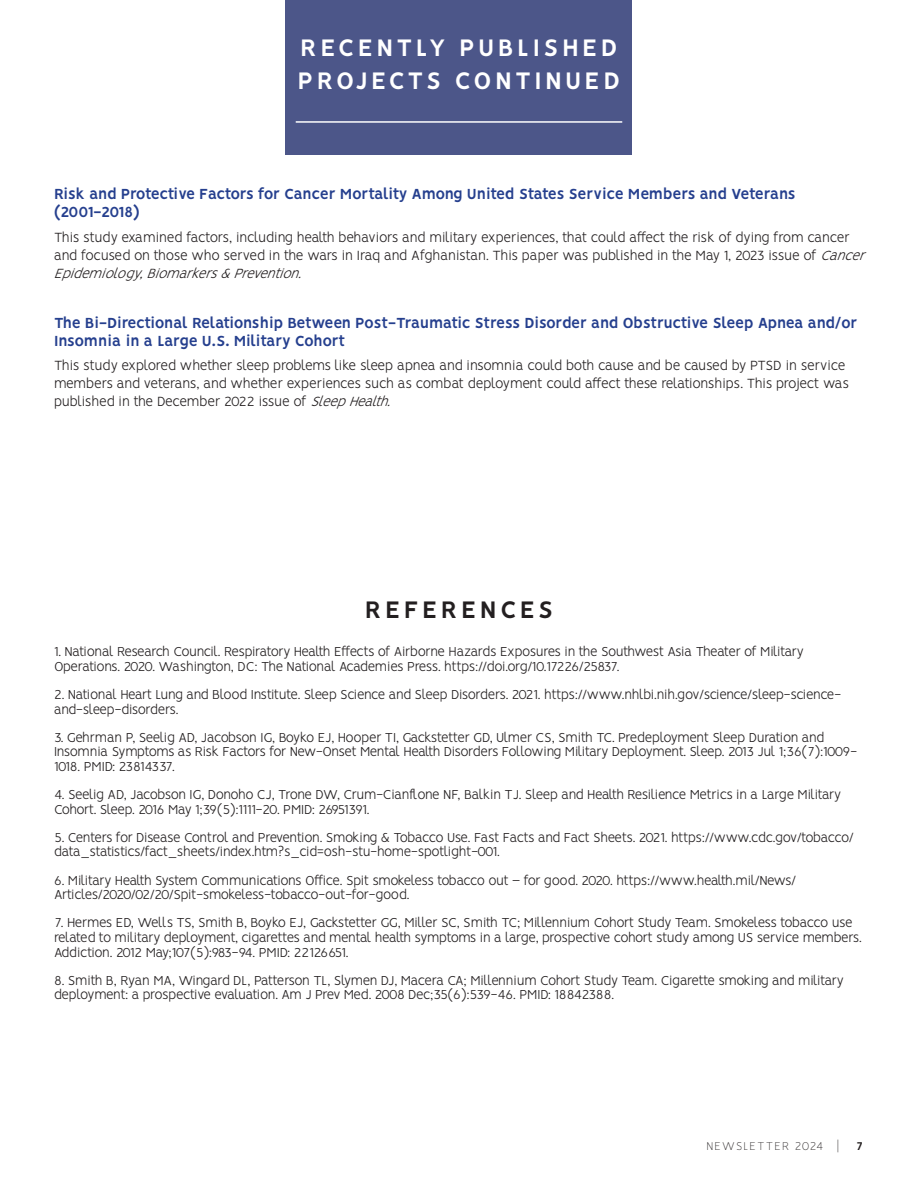
<style>
.page{position:relative;width:918px;height:1188px;background:#fff}
.page>*{position:absolute;margin:0;border:0;box-sizing:border-box;transform-origin:0 0}
.t1{font:700 27px/32.4px "Vision";letter-spacing:.12em;color:#fff}
.t2{font:700 27px "Vision";letter-spacing:.12em;color:#231f20}
.t3{font:700 16.5px/18px "Vision";letter-spacing:-.03em;color:#253f8e}
.t4{font:300 15px/18px "Vision";letter-spacing:-.03em;color:#231f20}
.copy_black{font:300 14.7px/14.7px "Vision";letter-spacing:-.04em;color:#231f20}
.t5{font:100 12.75px "Vision";letter-spacing:.09em;color:#231f20}
.t6{font:700 12.75px "Vision";color:#231f20}
.s1{font-style:italic}
</style>
<div class="page">
<div style="left:286px;top:0;width:346px;height:155px;background:#4c5689"></div>
<hr style="left:296px;top:121px;width:326px;height:2px;background:#fff">
<p class="t1" style="left:298px;top:34px;width:324px">RECENTLY PUBLISHED<br>PROJECTS CONTINUED</p>
<p class="t3" style="left:54px;top:187px;width:743px">Risk and Protective Factors for Cancer Mortality Among United States Service Members and Veterans (2001-2018)</p>
<p class="t4" style="left:54px;top:230px;width:819px">This study examined factors, including health behaviors and military experiences, that could affect the risk of dying from cancer and focused on those who served in the wars in Iraq and Afghanistan. This paper was published in the May 1, 2023 issue of <span class="s1">Cancer<br>Epidemiology,Biomarkers&amp;Prevention.</span></p>
<p class="t3" style="left:54px;top:315px;width:805px">The Bi-Directional Relationship Between Post-Traumatic Stress Disorder and Obstructive Sleep Apnea and/or<br>Insomnia in a Large U.S. Military Cohort</p>
<p class="t4" style="left:54px;top:358px;width:797px">This study explored whether sleep problems like sleep apnea and insomnia could both cause and be caused by PTSD in service members and veterans, and whether experiences such as combat deployment could affect these relationships. This project was published in the December 2022 issue of <span class="s1">SleepHealth.</span></p>
<p class="t2" style="left:365px;top:593px;width:190px">REFERENCES</p>
<p class="copy_black" style="left:54px;top:646px;width:751px">1. National Research Council. Respiratory Health Effects of Airborne Hazards Exposures in the Southwest Asia Theater of Military<br>Operations. 2020. Washington, DC: The National Academies Press. https://doi.org/10.17226/25837.</p>
<p class="copy_black" style="left:54px;top:688px;width:789px">2. National Heart Lung and Blood Institute. Sleep Science and Sleep Disorders. 2021. https://www.nhlbi.nih.gov/science/sleep-science&shy;and-sleep-disorders.</p>
<p class="copy_black" style="left:54px;top:731px;width:805px">3. Gehrman P, Seelig AD, Jacobson IG, Boyko EJ, Hooper TI, Gackstetter GD, Ulmer CS, Smith TC. Predeployment Sleep Duration and<br>Insomnia Symptoms as Risk Factors for New-Onset Mental Health Disorders Following Military Deployment. Sleep. 2013 Jul 1;36(7):1009-<br>1018. PMID: 23814337.</p>
<p class="copy_black" style="left:54px;top:789px;width:789px">4. Seelig AD, Jacobson IG, Donoho CJ, Trone DW, Crum-Cianflone NF, Balkin TJ. Sleep and Health Resilience Metrics in a Large Military<br>Cohort. Sleep. 2016 May 1;39(5):1111-20. PMID: 26951391.</p>
<p class="copy_black" style="left:54px;top:831px;width:801px">5. Centers for Disease Control and Prevention. Smoking &amp; Tobacco Use. Fast Facts and Fact Sheets. 2021. https://www.cdc.gov/tobacco/ data_statistics/fact_sheets/index.htm?s_cid=osh-stu-home-spotlight-001.</p>
<p class="copy_black" style="left:54px;top:874px;width:743px">6. Military Health System Communications Office. Spit smokeless tobacco out – for good. 2020. https://www.health.mil/News/<br>Articles/2020/02/20/Spit-smokeless-tobacco-out-for-good.</p>
<p class="copy_black" style="left:54px;top:917px;width:810px">7. Hermes ED, Wells TS, Smith B, Boyko EJ, Gackstetter GG, Miller SC, Smith TC; Millennium Cohort Study Team. Smokeless tobacco use related to military deployment, cigarettes and mental health symptoms in a large, prospective cohort study among US service members.<br>Addiction. 2012 May;107(5):983-94. PMID: 22126651.</p>
<p class="copy_black" style="left:54px;top:974px;width:791px">8. Smith B, Ryan MA, Wingard DL, Patterson TL, Slymen DJ, Macera CA; Millennium Cohort Study Team. Cigarette smoking and military deployment: a prospective evaluation. Am J Prev Med. 2008 Dec;35(6):539-46. PMID: 18842388.</p>
<p class="t5" style="left:706px;top:1139px;width:133px">NEWSLETTER 2024 |</p>
<p class="t6" style="left:857px;top:1138px;width:7px">7</p>
</div>
